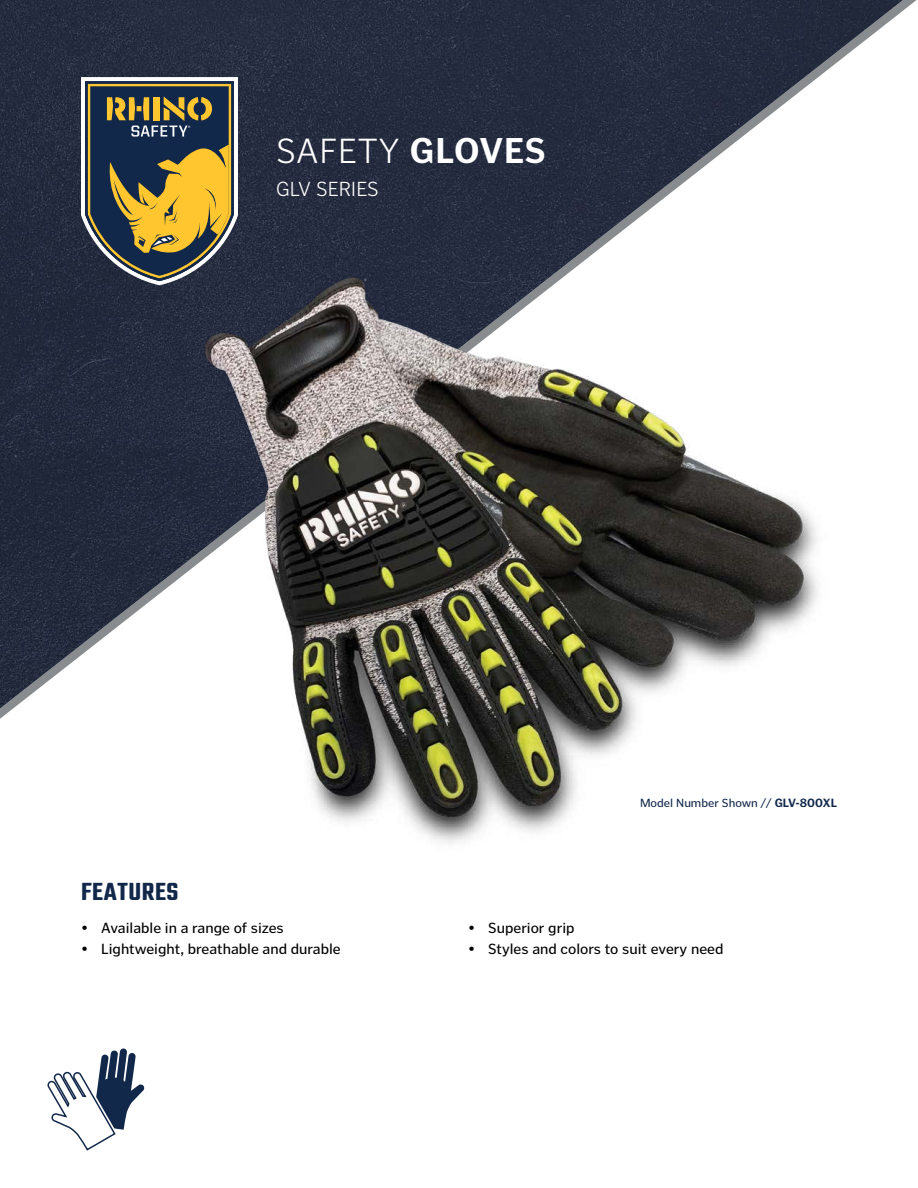
<style>
.page{position:relative;width:918px;height:1188px;background:#fff}
.page>*{position:absolute;margin:0;border:0;box-sizing:border-box;transform-origin:0 0}
.t1{font:300 36px "Poynter Gothic Text";letter-spacing:.025em;color:#fff}
.t2{font:600 27px "Industrial";letter-spacing:.02em;color:#12284b}
.t3{font:300 21px "Poynter Gothic Text";color:#fff}
.t4{font:15px "Poynter Gothic Text";color:#000}
.t5{font:12px "Poynter Gothic Text";color:#12284b}
.s1{font-weight:700}
</style>
<div class="page">
<img style="left:0;top:0;width:903px;height:708px">
<svg style="left:47px;top:1048px;width:98px;height:103px"></svg>
<img style="left:131px;top:244px;width:709px;height:600px">
<svg style="left:81px;top:77px;width:157px;height:208px;background:#726c50"></svg>
<h1 class="t1" style="left:276px;top:131px;width:271px">SAFETY <span class="s1">GLOVES</span></h1>
<h3 class="t3" style="left:276px;top:177px;width:104px">GLV SERIES</h3>
<p class="t5" style="left:640px;top:797px;width:198px">Model Number Shown // <span class="s1">GLV-800XL</span></p>
<h2 class="t2" style="left:81px;top:878px;width:99px">FEATURES</h2>
<p class="t4" style="left:81px;top:920px;width:204px">• Available in a range of sizes</p>
<p class="t4" style="left:81px;top:941px;width:261px">• Lightweight, breathable and durable</p>
<p class="t4" style="left:468px;top:920px;width:108px">• Superior grip</p>
<p class="t4" style="left:468px;top:941px;width:257px">• Styles and colors to suit every need</p>
</div>
